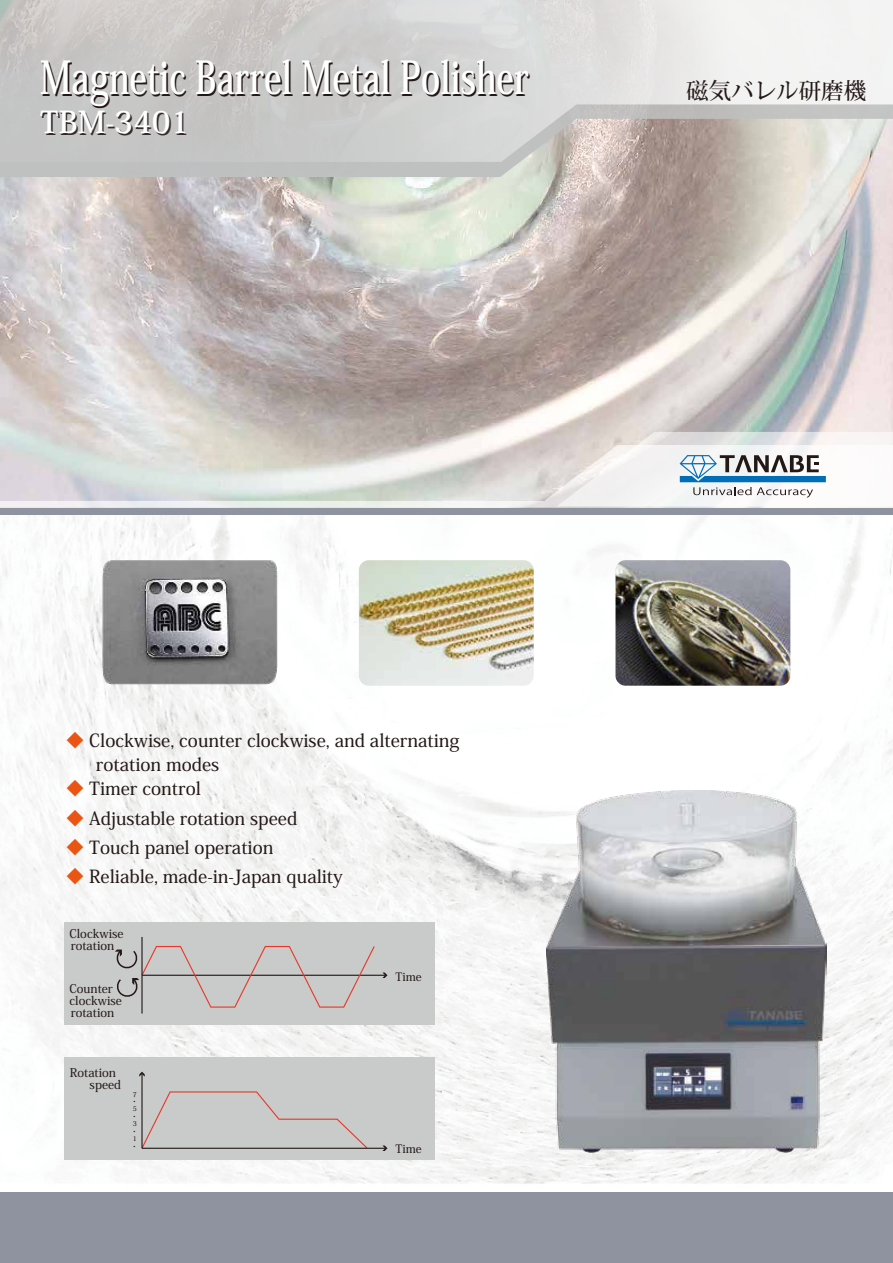
<style>
.page{position:relative;width:893px;height:1263px;background:#fff}
.page>*{position:absolute;margin:0;border:0;box-sizing:border-box;transform-origin:0 0}
.t1{font:700 45px "Koz Min Pro";color:#221815;scale:.75 1}
.t2{font:700 30px "Koz Min Pro";color:#221815}
.t3{font:500 22.5px "Koz Min Pro";color:#221815}
.t4{font:500 18px/24px "Koz Min Pro";color:#221815}
.t5{font:500 12px/12px "Koz Min Pro";color:#221815}
.t6{font:500 11.55px "Koz Min Pr 6 N";color:#221815}
.t7{font:500 6.6px/7.5px "Koz Min Pr 6 N";color:#221815}
.s1{color:#ea5514}
</style>
<div class="page">
<img style="left:0;top:177px;width:893px;height:1007px">
<svg style="left:0;top:162px;width:893px;height:15px;background:#c4c0bd"></svg>
<div style="left:0;top:1192px;width:893px;height:71px;background:#8f939f"></div>
<div style="left:0;top:508px;width:893px;height:6px;background:#8f939f"></div>
<svg style="left:0;top:445px;width:893px;height:63px;background:#dcddda"></svg>
<svg style="left:557px;top:432px;width:336px;height:74px"></svg>
<svg style="left:0;top:0;width:893px;height:162px;background:#d3d2d0"></svg>
<img style="left:102px;top:560px;width:175px;height:125px">
<img style="left:546px;top:791px;width:280px;height:362px">
<img style="left:359px;top:560px;width:175px;height:126px">
<img style="left:615px;top:560px;width:175px;height:126px">
<div style="left:65px;top:922px;width:370px;height:103px;background:#c9caca"></div>
<hr style="left:142px;top:975px;width:244px;height:1px;background:#221815">
<svg style="left:382px;top:972px;width:5px;height:6px"></svg>
<svg style="left:115px;top:946px;width:261px;height:62px"></svg>
<hr style="left:141px;top:937px;width:2px;height:76px;background:#221815">
<div style="left:65px;top:1057px;width:370px;height:102px;background:#c9caca"></div>
<svg style="left:141px;top:1091px;width:227px;height:58px"></svg>
<hr style="left:141px;top:1073px;width:2px;height:75px;background:#221815">
<svg style="left:139px;top:1072px;width:6px;height:5px"></svg>
<hr style="left:142px;top:1148px;width:244px;height:1px;background:#221815">
<svg style="left:382px;top:1145px;width:5px;height:6px"></svg>
<h1 class="t1" style="left:42px;top:47px;width:653px">Magnetic Barrel Metal Polisher</h1>
<h2 class="t2" style="left:42px;top:102px;width:151px">TBM-3401</h2>
<p class="t3" style="left:686px;top:75px;width:182px">磁気バレル研磨機</p>
<p class="t4" style="left:96px;top:727px;width:365px;text-indent:-30px"><span class="s1">◆</span> Clockwise, counter clockwise, and alternating rotation modes</p>
<p class="t4" style="left:66px;top:776px;width:136px"><span class="s1">◆</span> Timer control</p>
<p class="t4" style="left:66px;top:805px;width:233px"><span class="s1">◆</span> Adjustable rotation speed</p>
<p class="t4" style="left:66px;top:834px;width:209px"><span class="s1">◆</span> Touch panel operation</p>
<p class="t4" style="left:66px;top:864px;width:278px"><span class="s1">◆</span> Reliable, made-in-Japan quality</p>
<p class="t5" style="left:69px;top:927px;width:56px">Clockwise rotation</p>
<p class="t5" style="left:69px;top:982px;width:54px">Counter clockwise rotation</p>
<p class="t5" style="left:90px;top:1066px;width:33px;text-indent:-20px">Rotation speed</p>
<p class="t7" style="left:131px;top:1090px;width:8px">7・<br>5・<br>3・<br>1・</p>
<p class="t6" style="left:395px;top:970px;width:28px">Time</p>
<p class="t6" style="left:395px;top:1142px;width:28px">Time</p>
</div>
